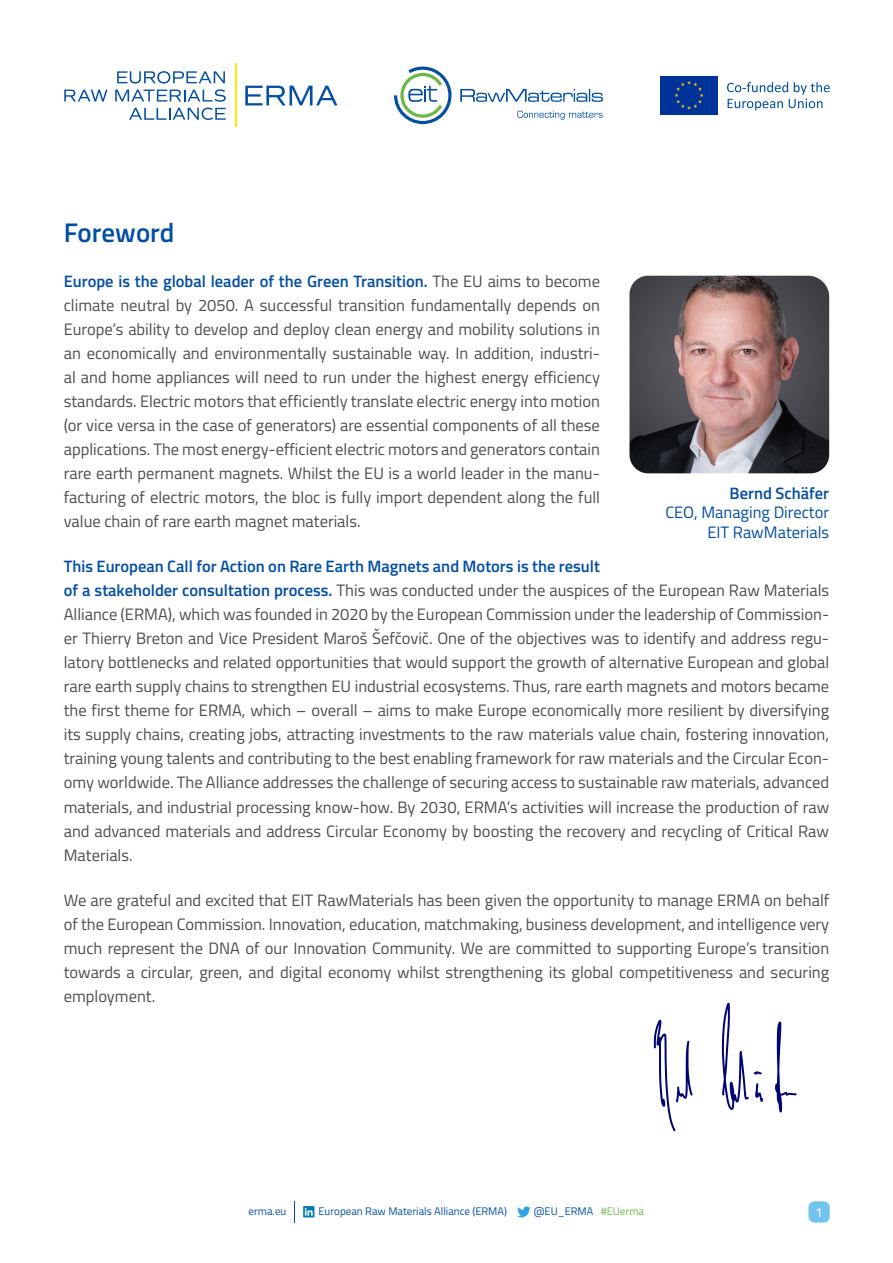
<style>
.page{position:relative;width:893px;height:1263px;background:#fff}
.page>*{position:absolute;margin:0;border:0;box-sizing:border-box;transform-origin:0 0}
.t1{font:600 27px "Titillium";color:#034ea2}
.t2{font:16.5px/24px "Titillium";color:#4d4d4d;text-align:justify}
.t3{font:16.5px/19.5px "Titillium";color:#034ea2;text-align:right}
.t4{font:600 16.5px "Titillium";color:#034ea2}
.t5{font:13.5px "Titillium";color:#fff}
.t6{font:10.95px "Titillium";color:#034fa3}
.s1{font-weight:600;color:#034ea2}
.s2{color:#6bb845}
</style>
<div class="page">
<svg style="left:64px;top:90px;width:44px;height:12px"></svg>
<svg style="left:115px;top:71px;width:111px;height:31px"></svg>
<svg style="left:129px;top:108px;width:97px;height:12px"></svg>
<svg style="left:245px;top:86px;width:92px;height:19px"></svg>
<hr style="left:235px;top:64px;width:1px;height:63px;background:#ffed00">
<svg style="left:517px;top:111px;width:86px;height:9px"></svg>
<svg style="left:394px;top:67px;width:58px;height:57px"></svg>
<svg style="left:460px;top:89px;width:143px;height:13px"></svg>
<div style="left:660px;top:76px;width:58px;height:39px;background:#039"></div>
<svg style="left:674px;top:81px;width:30px;height:29px"></svg>
<svg style="left:727px;top:82px;width:103px;height:29px"></svg>
<svg style="left:517px;top:1206px;width:14px;height:11px"></svg>
<svg style="left:303px;top:1206px;width:11px;height:11px"></svg>
<svg style="left:294px;top:1201px;width:1px;height:22px"></svg>
<div style="left:808px;top:1201px;width:22px;height:21px;background:#73c4ed;border-radius:6px"></div>
<svg style="left:654px;top:1019px;width:39px;height:112px"></svg>
<svg style="left:722px;top:1003px;width:41px;height:107px"></svg>
<svg style="left:775px;top:1021px;width:22px;height:91px"></svg>
<img style="left:629px;top:276px;width:200px;height:197px">
<h1 class="t1" style="left:64px;top:213px;width:112px">Foreword</h1>
<p class="t2" style="left:64px;top:269px;width:538px"><span class="s1">Europe is the global leader of the Green Transition.</span> The EU aims to become climate neutral by 2050. A successful transition fundamentally depends on Europe’s ability to develop and deploy clean energy and mobility solutions in an economically and environmentally sustainable way. In addition, industri&shy;al and home appliances will need to run under the highest energy efficiency standards. Electric motors that efficiently translate electric energy into motion (or vice versa in the case of generators) are essential components of all these applications. The most energy-efficient electric motors and generators contain rare earth permanent magnets. Whilst the EU is a world leader in the manu&shy;facturing of electric motors, the bloc is fully import dependent along the full value chain of rare earth magnet materials.</p>
<p class="t2" style="left:64px;top:554px;width:767px;text-align:left"><span class="s1">This European Call for Action on Rare Earth Magnets and Motors is the result<br>of a stakeholder consultation process.</span> This was conducted under the auspices of the European Raw Materials Alliance (ERMA), which was founded in 2020 by the European Commission under the leadership of Commission&shy;er Thierry Breton and Vice President Maroš Šefčovič. One of the objectives was to identify and address regu&shy;latory bottlenecks and related opportunities that would support the growth of alternative European and global rare earth supply chains to strengthen EU industrial ecosystems. Thus, rare earth magnets and motors became the first theme for ERMA, which – overall – aims to make Europe economically more resilient by diversifying its supply chains, creating jobs, attracting investments to the raw materials value chain, fostering innovation, training young talents and contributing to the best enabling framework for raw materials and the Circular Econ&shy;omy worldwide. The Alliance addresses the challenge of securing access to sustainable raw materials, advanced materials, and industrial processing know-how. By 2030, ERMA’s activities will increase the production of raw and advanced materials and address Circular Economy by boosting the recovery and recycling of Critical Raw Materials.</p>
<p class="t2" style="left:64px;top:887px;width:767px">We are grateful and excited that EIT RawMaterials has been given the opportunity to manage ERMA on behalf of the European Commission. Innovation, education, matchmaking, business development, and intelligence very much represent the DNA of our Innovation Community. We are committed to supporting Europe’s transition towards a circular, green, and digital economy whilst strengthening its global competitiveness and securing employment.</p>
<p class="t4" style="left:730px;top:481px;width:101px">Bernd Schäfer</p>
<p class="t3" style="left:665px;top:502px;width:165px">CEO, Managing Director<br>EIT RawMaterials</p>
<p class="t6" style="left:249px;top:1203px;width:39px">erma.eu</p>
<p class="t6" style="left:319px;top:1203px;width:190px">European Raw Materials Alliance (ERMA)</p>
<p class="t6" style="left:534px;top:1203px;width:112px">@EU_ERMA <span class="s2">#EUerma</span></p>
<p class="t5" style="left:815px;top:1202px;width:9px">1</p>
</div>
